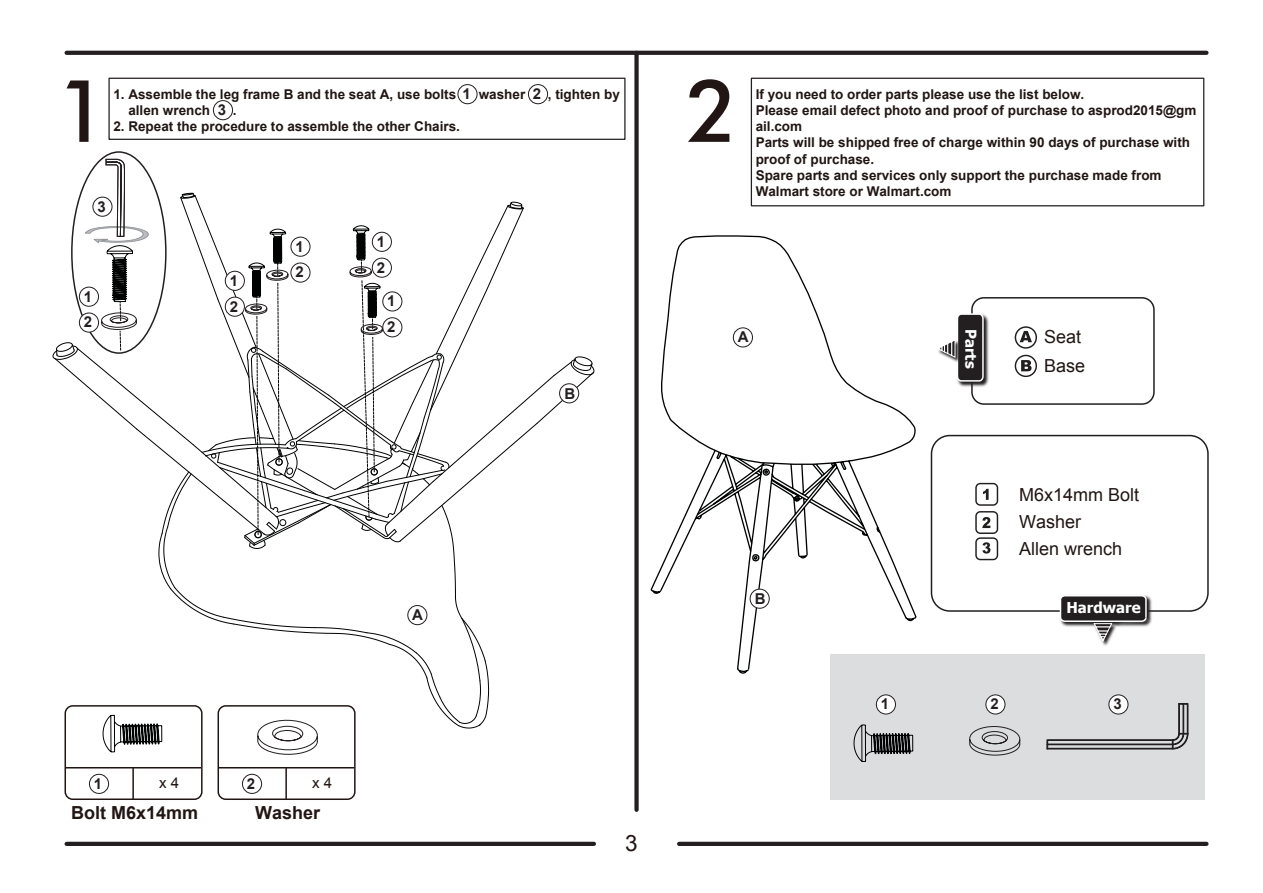
<style>
.page{position:relative;width:1263px;height:893px;background:#fff}
.page>*{position:absolute;margin:0;border:0;box-sizing:border-box;transform-origin:0 0}
.t1{font:500 86.7px "Futura BT";color:#211613}
.t2{font:22.5px "Arial";color:#211613}
.t3{font:18px/27px "Arial";color:#211613}
.t4{font:700 18px "Arial";color:#211613}
.t5{font:700 15px/25.8px "Arial";color:#231f20}
.t6{font:700 15px "Tahoma";color:#fff}
.t7{font:15px "Arial";color:#211613}
.t8{font:700 13.5px/16.2px "Arial";color:#211613}
</style>
<div class="page">
<div style="left:830px;top:654px;width:375px;height:145px;background:#dcdddf"></div>
<div style="left:89px;top:774px;width:20px;height:20px;border:1px solid #231f20;border-radius:50%"></div>
<div style="left:65px;top:705px;width:138px;height:95px;border:2px solid #211613;border-radius:8px"></div>
<hr style="left:66px;top:767px;width:135px;height:1px;background:#211613">
<hr style="left:132px;top:768px;width:2px;height:31px;background:#211613">
<div style="left:242px;top:774px;width:20px;height:20px;border:1px solid #231f20;border-radius:50%"></div>
<div style="left:218px;top:705px;width:138px;height:95px;border:2px solid #211613;border-radius:8px"></div>
<hr style="left:219px;top:767px;width:135px;height:1px;background:#211613">
<hr style="left:285px;top:768px;width:2px;height:31px;background:#211613">
<svg style="left:67px;top:51px;width:1139px;height:4px;background:#282425"></svg>
<hr style="left:67px;top:842px;width:527px;height:4px;background:#231f20">
<hr style="left:679px;top:842px;width:527px;height:4px;background:#231f20">
<div style="left:634px;top:53px;width:5px;height:757px;background:#231f20"></div>
<div style="left:108px;top:78px;width:517px;height:62px;border:1px solid #231f20"></div>
<svg style="left:52px;top:159px;width:543px;height:596px"></svg>
<div style="left:79px;top:287px;width:20px;height:19px;background:#fff;border-radius:50%"></div>
<div style="left:79px;top:287px;width:20px;height:20px;border:1px solid #231f20;border-radius:50%"></div>
<div style="left:93px;top:197px;width:19px;height:19px;background:#fff;border-radius:50%"></div>
<div style="left:93px;top:197px;width:19px;height:20px;border:1px solid #231f20;border-radius:50%"></div>
<div style="left:213px;top:100px;width:20px;height:20px;border:1px solid #231f20;border-radius:50%"></div>
<div style="left:458px;top:84px;width:19px;height:20px;border:1px solid #231f20;border-radius:50%"></div>
<div style="left:528px;top:84px;width:20px;height:20px;border:1px solid #231f20;border-radius:50%"></div>
<div style="left:79px;top:313px;width:20px;height:19px;background:#fff;border-radius:50%"></div>
<div style="left:79px;top:313px;width:20px;height:19px;border:1px solid #231f20;border-radius:50%"></div>
<svg style="left:650px;top:235px;width:267px;height:439px"></svg>
<div style="left:751px;top:78px;width:453px;height:128px;border:1px solid #231f20"></div>
<svg style="left:1172px;top:703px;width:16px;height:46px"></svg>
<svg style="left:1047px;top:740px;width:126px;height:9px"></svg>
<svg style="left:854px;top:724px;width:59px;height:38px"></svg>
<svg style="left:969px;top:726px;width:51px;height:30px"></svg>
<div style="left:750px;top:589px;width:19px;height:19px;background:#fff;border-radius:50%"></div>
<div style="left:750px;top:589px;width:20px;height:20px;border:1px solid #231f20;border-radius:50%"></div>
<div style="left:876px;top:695px;width:19px;height:19px;background:#fff;border-radius:50%"></div>
<div style="left:876px;top:694px;width:20px;height:20px;border:1px solid #231f20;border-radius:50%"></div>
<div style="left:986px;top:695px;width:19px;height:19px;background:#fff;border-radius:50%"></div>
<div style="left:985px;top:694px;width:20px;height:20px;border:1px solid #231f20;border-radius:50%"></div>
<div style="left:1109px;top:695px;width:19px;height:19px;background:#fff;border-radius:50%"></div>
<div style="left:1108px;top:694px;width:20px;height:20px;border:1px solid #231f20;border-radius:50%"></div>
<svg style="left:1014px;top:326px;width:23px;height:52px"></svg>
<div style="left:971px;top:297px;width:184px;height:108px;border:2px solid #211e1e;border-radius:12px"></div>
<div style="left:931px;top:435px;width:278px;height:177px;border:2px solid #211e1e;border-radius:18px"></div>
<svg style="left:975px;top:482px;width:24px;height:79px"></svg>
<img style="left:957px;top:312px;width:32px;height:76px">
<div style="left:957px;top:313px;width:27px;height:69px;background:#231f20;border:2px solid #fff;border-radius:4px"></div>
<img style="left:948px;top:338px;width:12px;height:26px">
<svg style="left:938px;top:339px;width:18px;height:19px"></svg>
<img style="left:1058px;top:595px;width:95px;height:21px">
<img style="left:1147px;top:616px;width:5px;height:10px">
<img style="left:1102px;top:643px;width:7px;height:3px">
<svg style="left:1059px;top:595px;width:88px;height:48px"></svg>
<h1 class="t1" style="left:56px;top:58px;width:54px">1</h1>
<p class="t5" style="left:462px;top:81px;width:10px">1</p>
<p class="t5" style="left:533px;top:81px;width:10px">2</p>
<p class="t8" style="left:113px;top:86px;width:344px">1. Assemble the leg frame B and the seat A, use bolts</p>
<p class="t8" style="left:479px;top:86px;width:48px">washer</p>
<p class="t8" style="left:548px;top:86px;width:74px">, tighten by</p>
<p class="t8" style="left:128px;top:102px;width:83px">allen wrench</p>
<p class="t8" style="left:233px;top:102px;width:5px">.</p>
<p class="t5" style="left:218px;top:97px;width:10px">3</p>
<p class="t8" style="left:113px;top:119px;width:348px">2. Repeat the procedure to assemble the other Chairs.</p>
<p class="t5" style="left:97px;top:193px;width:10px">3</p>
<p class="t5" style="left:84px;top:283px;width:10px">1</p>
<p class="t5" style="left:84px;top:309px;width:10px">2</p>
<p class="t5" style="left:230px;top:268px;width:10px">1<br>2</p>
<p class="t5" style="left:295px;top:233px;width:10px">1<br>2</p>
<p class="t5" style="left:377px;top:229px;width:10px">1<br>2</p>
<p class="t5" style="left:387px;top:288px;width:10px">1<br>2</p>
<p class="t5" style="left:564px;top:381px;width:12px">B</p>
<p class="t5" style="left:412px;top:602px;width:12px">A</p>
<p class="t7" style="left:159px;top:772px;width:22px">x 4</p>
<p class="t5" style="left:94px;top:771px;width:10px">1</p>
<h3 class="t4" style="left:71px;top:800px;width:129px">Bolt M6x14mm</h3>
<p class="t5" style="left:247px;top:771px;width:10px">2</p>
<p class="t7" style="left:312px;top:772px;width:22px">x 4</p>
<h3 class="t4" style="left:255px;top:800px;width:67px">Washer</h3>
<h2 class="t2" style="left:625px;top:828px;width:14px">3</h2>
<h1 class="t1" style="left:686px;top:58px;width:54px">2</h1>
<p class="t8" style="left:756px;top:86px;width:442px">If you need to order parts please use the list below.<br>Please email defect photo and proof of purchase to asprod2015@gm ail.com<br>Parts will be shipped free of charge within 90 days of purchase with proof of purchase.<br>Spare parts and services only support the purchase made from Walmart store or Walmart.com</p>
<p class="t5" style="left:738px;top:324px;width:12px">A</p>
<p class="t5" style="left:755px;top:586px;width:12px">B</p>
<p class="t6" style="left:981px;top:329px;width:41px;rotate:90deg">Parts</p>
<h3 class="t3" style="left:1044px;top:323px;width:43px;line-height:28.8px">Seat<br>Base</h3>
<h3 class="t3" style="left:1019px;top:481px;width:122px">M6x14mm Bolt<br>Washer<br>Allen wrench</h3>
<p class="t6" style="left:1066px;top:597px;width:76px">Hardware</p>
<p class="t5" style="left:881px;top:691px;width:10px">1</p>
<p class="t5" style="left:990px;top:691px;width:10px">2</p>
<p class="t5" style="left:1113px;top:691px;width:10px">3</p>
</div>
